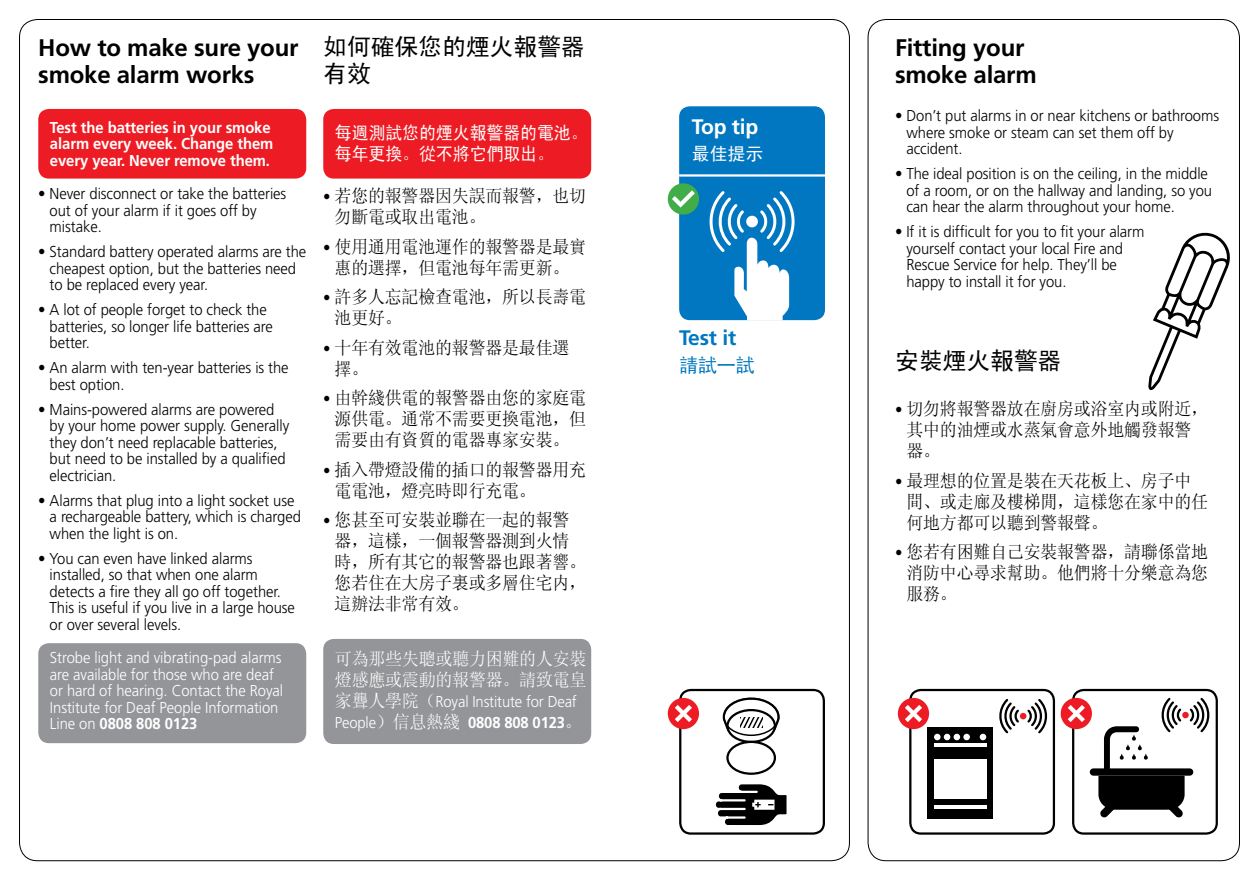
<style>
.page{position:relative;width:1259px;height:893px;background:#fff}
.page>*{position:absolute;margin:0;border:0;box-sizing:border-box;transform-origin:0 0}
.t1{font:700 24px/27px "Frutiger";letter-spacing:-.01em;color:#000}
.t2{font:24px/27px "Sim Hei";letter-spacing:-.01em;color:#000}
.t3{font:700 21px "Frutiger";letter-spacing:-.01em;color:#fff}
.t4{font:700 21px "Frutiger";letter-spacing:-.01em;color:#0077c0}
.t5{font:19.5px "Sim Hei";color:#0077c0}
.t6{font:18px/21px "Sim Sun";letter-spacing:-.01em;color:#000;scale:.94 1}
.t7{font:18px/21px "Sim Sun";letter-spacing:-.01em;color:#fff;scale:.94 1}
.t8{font:18px/21px "Sim Hei";letter-spacing:-.005em;color:#fff;scale:.94 1}
.t9{font:18px "Sim Hei";letter-spacing:-.005em;color:#fff}
.t10{font:300 15.75px/16.5px "Frutiger CE";letter-spacing:-.005em;color:#000;scale:.94 1}
.t11{font:300 15.75px/16.5px "Frutiger CE";letter-spacing:-.005em;color:#fff;scale:.94 1}
.t12{font:700 15.75px/16.5px "Frutiger";letter-spacing:-.005em;color:#fff;scale:.94 1}
.t13{font:700 15.75px "Frutiger LT Std";letter-spacing:-.01em;color:#fff;scale:.94 1}
.s1{font-weight:700}
.s2{font-family:"Frutiger CE";font-weight:300;font-size:15.75px}
.s3{font-family:"Sim Sun";font-weight:400;font-size:18px}
.s4{font-family:"Frutiger CE";font-weight:300}
</style>
<div class="page">
<div style="left:323px;top:109px;width:268px;height:70px;background:#ed1c24;border-radius:11px"></div>
<div style="left:38px;top:643px;width:268px;height:100px;background:#939598;border-radius:11px"></div>
<div style="left:38px;top:109px;width:268px;height:70px;background:#ed1c24;border-radius:11px"></div>
<div style="left:679px;top:106px;width:146px;height:214px;background:#0077c0;border-radius:11px"></div>
<hr style="left:679px;top:174px;width:146px;height:3px;background:#fff">
<div style="left:668px;top:183px;width:31px;height:32px;background:#41ad49;border-radius:50%"></div>
<svg style="left:672px;top:190px;width:23px;height:18px"></svg>
<svg style="left:709px;top:191px;width:86px;height:129px"></svg>
<svg style="left:1148px;top:232px;width:82px;height:158px"></svg>
<div style="left:909px;top:689px;width:146px;height:146px;border:2px solid #000;border-radius:11px"></div>
<div style="left:898px;top:698px;width:31px;height:31px;background:#ed1c24;border-radius:50%"></div>
<div style="left:1072px;top:689px;width:145px;height:146px;border:2px solid #000;border-radius:11px"></div>
<svg style="left:1060px;top:698px;width:32px;height:31px"></svg>
<svg style="left:905px;top:695px;width:145px;height:136px"></svg>
<svg style="left:1067px;top:693px;width:147px;height:136px"></svg>
<div style="left:679px;top:689px;width:146px;height:146px;border:2px solid #000;border-radius:11px"></div>
<div style="left:668px;top:698px;width:31px;height:31px;background:#ed1c24;border-radius:50%"></div>
<svg style="left:675px;top:694px;width:112px;height:137px"></svg>
<div style="left:323px;top:639px;width:268px;height:105px;background:#939598;border-radius:11px"></div>
<h1 class="t1" style="left:38px;top:35px;width:262px">How to make sure your smoke alarm works</h1>
<p class="t12" style="left:50px;top:119px;width:239px">Test the batteries in your smoke alarm every week. Change them every year. Never remove them.</p>
<p class="t10" style="left:50px;top:185px;width:253px;text-indent:-11px">• Never disconnect or take the batteries out of your alarm if it goes off by mistake.</p>
<p class="t10" style="left:50px;top:243px;width:274px;text-indent:-11px">• Standard battery operated alarms are the cheapest option, but the batteries need to be replaced every year.</p>
<p class="t10" style="left:50px;top:301px;width:239px;text-indent:-11px">• A lot of people forget to check the batteries, so longer life batteries are better.</p>
<p class="t10" style="left:50px;top:359px;width:256px;text-indent:-11px">• An alarm with ten-year batteries is the best option.</p>
<p class="t10" style="left:50px;top:401px;width:256px;text-indent:-11px">• Mains-powered alarms are powered by your home power supply. Generally they don’t need replacable batteries, but need to be installed by a qualified electrician.</p>
<p class="t10" style="left:50px;top:492px;width:269px;text-indent:-11px">• Alarms that plug into a light socket use a rechargeable battery, which is charged when the light is on.</p>
<p class="t10" style="left:50px;top:550px;width:262px;text-indent:-11px">• You can even have linked alarms installed, so that when one alarm detects a fire they all go off together.<br>This is useful if you live in a large house or over several levels.</p>
<p class="t11" style="left:50px;top:649px;width:250px">Strobe light and vibrating-pad alarms are available for those who are deaf or hard of hearing. Contact the Royal Institute for Deaf People Information Line on <span class="s1">0808 808 0123</span></p>
<h1 class="t2" style="left:323px;top:33px;width:263px">如何確保您的煙火報警器有效</h1>
<p class="t8" style="left:335px;top:122px;width:270px">每週測試您的煙火報警器的電池。每年更換。從不將它們取出。</p>
<p class="t6" style="left:335px;top:185px;width:269px;text-indent:-11px"><span class="s2">•</span> 若您的報警器因失誤而報警，也切勿斷電或取出電池。</p>
<p class="t6" style="left:323px;top:236px;width:281px;text-align:center"><span class="s2">•</span> 使用通用電池運作的報警器是最實惠的選擇，但電池每年需更新。</p>
<p class="t6" style="left:335px;top:286px;width:269px;text-indent:-11px"><span class="s2">•</span> 許多人忘記檢查電池，所以長壽電池更好。</p>
<p class="t6" style="left:335px;top:337px;width:251px;text-indent:-11px"><span class="s2">•</span> 十年有效電池的報警器是最佳選擇。</p>
<p class="t6" style="left:335px;top:387px;width:269px;text-align:justify;text-indent:-11px"><span class="s2">•</span> 由幹綫供電的報警器由您的家庭電源供電。通常不需要更換電池，但需要由有資質的電器專家安裝。</p>
<p class="t6" style="left:335px;top:459px;width:269px;text-indent:-11px"><span class="s2">•</span> 插入帶燈設備的插口的報警器用充電電池，燈亮時即行充電。</p>
<p class="t6" style="left:335px;top:509px;width:269px;text-indent:-11px"><span class="s2">•</span> 您甚至可安裝並聯在一起的報警器，這樣，一個報警器測到火情時，所有其它的報警器也跟著響。您若住在大房子裏或多層住宅内，這辦法非常有效。</p>
<p class="t7" style="left:335px;top:648px;width:269px">可為那些失聰或聽力困難的人安裝燈感應或震動的報警器。請致電皇</p>
<p class="t11" style="left:335px;top:693px;width:259px"><span class="s3">家聾人學院（</span>Royal Institute for Deaf</p>
<p class="t13" style="left:335px;top:713px;width:264px"><span class="s4">People</span><span class="s3">）信息熱綫</span> 0808 808 0123 <span class="s3">。</span></p>
<h2 class="t3" style="left:692px;top:115px;width:68px">Top tip</h2>
<p class="t9" style="left:692px;top:144px;width:73px">最佳提示</p>
<h2 class="t4" style="left:679px;top:325px;width:59px">Test it</h2>
<p class="t5" style="left:679px;top:356px;width:77px">請試一試</p>
<h1 class="t1" style="left:895px;top:35px;width:143px">Fitting your smoke alarm</h1>
<p class="t10" style="left:906px;top:107px;width:334px;text-indent:-11px">• Don’t put alarms in or near kitchens or bathrooms where smoke or steam can set them off by accident.</p>
<p class="t10" style="left:906px;top:165px;width:327px;text-indent:-11px">• The ideal position is on the ceiling, in the middle of a room, or on the hallway and landing, so you can hear the alarm throughout your home.</p>
<p class="t10" style="left:906px;top:223px;width:255px;text-indent:-11px">• If it is difficult for you to fit your alarm yourself contact your local Fire and Rescue Service for help. They’ll be happy to install it for you.</p>
<h1 class="t2" style="left:895px;top:347px;width:168px">安裝煙火報警器</h1>
<p class="t6" style="left:906px;top:398px;width:322px;text-indent:-11px"><span class="s2">•</span> 切勿將報警器放在廚房或浴室内或附近，其中的油煙或水蒸氣會意外地觸發報警器。</p>
<p class="t6" style="left:906px;top:470px;width:322px;text-indent:-11px"><span class="s2">•</span> 最理想的位置是裝在天花板上、房子中間、或走廊及樓梯閒，這樣您在家中的任何地方都可以聽到警報聲。</p>
<p class="t6" style="left:906px;top:541px;width:322px;text-align:justify;text-indent:-11px"><span class="s2">•</span> 您若有困難自己安裝報警器，請聯係當地消防中心尋求幫助。他們將十分樂意為您服務。</p>
</div>
